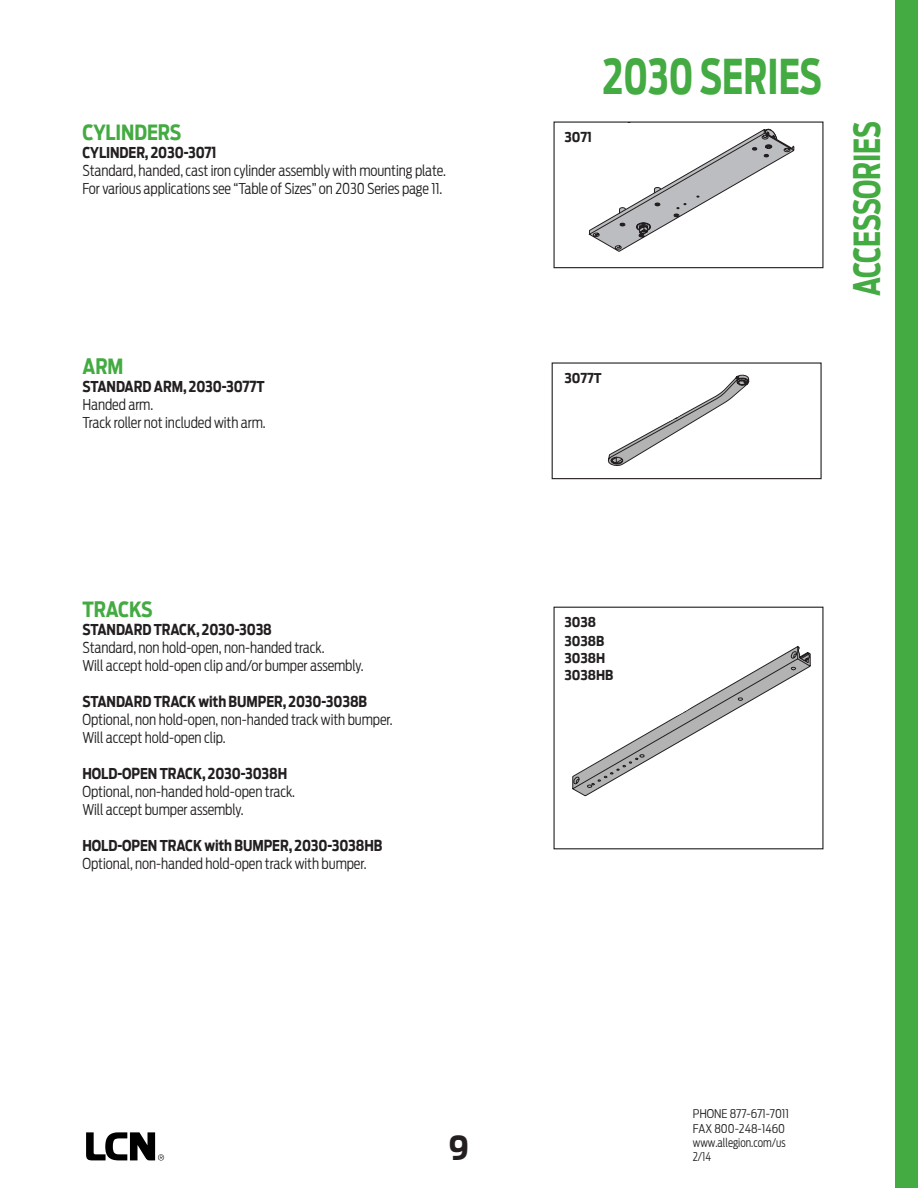
<style>
.page{position:relative;width:918px;height:1188px;background:#fff}
.page>*{position:absolute;margin:0;border:0;box-sizing:border-box;transform-origin:0 0}
.t1{font:700 48px "Antenna Cond";color:#44aa42;scale:.8 1}
.t2{font:700 36px "Antenna Cond";letter-spacing:-.015em;color:#44aa42;scale:.8 1}
.t3{font:700 33px "Antenna Cond";color:#231f20}
.t4{font:700 21px "Antenna Cond";letter-spacing:-.005em;color:#44aa42;scale:.94 1}
.t5{font:300 15px/18px "Antenna Cond";letter-spacing:-.005em;color:#231f20;scale:.94 1}
.t6{font:700 15px "Antenna Cond";letter-spacing:-.005em;color:#231f20;scale:.94 1}
.t7{font:700 13.5px/17.2px "Antenna Cond";color:#231f20}
.t8{font:300 12px/14.4px "Antenna Cond";color:#231f20}
.t9{font:300 12px "Antenna Cond";color:#231f20;scale:.9 1}
</style>
<div class="page">
<div style="left:895px;top:0;width:23px;height:1188px;background:#44aa42"></div>
<svg style="left:86px;top:1132px;width:78px;height:29px"></svg>
<svg style="left:607px;top:374px;width:143px;height:92px"></svg>
<div style="left:552px;top:362px;width:270px;height:117px;border:1px solid #231f20"></div>
<svg style="left:572px;top:646px;width:239px;height:151px"></svg>
<div style="left:554px;top:607px;width:270px;height:242px;border:1px solid #231f20"></div>
<svg style="left:588px;top:128px;width:207px;height:124px"></svg>
<div style="left:554px;top:122px;width:270px;height:146px;border:1px solid #231f20"></div>
<h3 class="t4" style="left:82px;top:120px;width:107px">CYLINDERS</h3>
<p class="t6" style="left:82px;top:143px;width:144px">CYLINDER, 2030-3071</p>
<p class="t5" style="left:82px;top:161px;width:388px">Standard, handed, cast iron cylinder assembly with mounting plate.<br>For various applications see “Table of Sizes” on 2030 Series page 11.</p>
<h3 class="t4" style="left:82px;top:354px;width:45px">ARM</h3>
<p class="t6" style="left:82px;top:377px;width:195px">STANDARD ARM, 2030-3077T</p>
<p class="t5" style="left:82px;top:395px;width:196px">Handed arm.<br>Track roller not included with arm.</p>
<h3 class="t4" style="left:82px;top:597px;width:76px">TRACKS</h3>
<p class="t6" style="left:82px;top:620px;width:203px">STANDARD TRACK, 2030-3038</p>
<p class="t5" style="left:82px;top:638px;width:301px">Standard, non hold-open, non-handed track.<br>Will accept hold-open clip and/or bumper assembly.</p>
<p class="t6" style="left:82px;top:692px;width:304px">STANDARD TRACK with BUMPER, 2030-3038B</p>
<p class="t5" style="left:82px;top:710px;width:332px">Optional, non hold-open, non-handed track with bumper.<br>Will accept hold-open clip.</p>
<p class="t6" style="left:82px;top:764px;width:219px">HOLD-OPEN TRACK, 2030-3038H</p>
<p class="t5" style="left:82px;top:782px;width:228px">Optional, non-handed hold-open track.<br>Will accept bumper assembly.</p>
<p class="t6" style="left:82px;top:836px;width:321px">HOLD-OPEN TRACK with BUMPER, 2030-3038HB</p>
<p class="t5" style="left:82px;top:854px;width:304px">Optional, non-handed hold-open track with bumper.</p>
<h3 class="t3" style="left:449px;top:1129px;width:22px">9</h3>
<h1 class="t1" style="left:603px;top:48px;width:276px">2030 SERIES</h1>
<p class="t7" style="left:564px;top:129px;width:29px">3071</p>
<h2 class="t2" style="left:846px;top:296px;width:220px;rotate:-90deg">ACCESSORIES</h2>
<p class="t7" style="left:564px;top:370px;width:39px">3077T</p>
<p class="t7" style="left:564px;top:614px;width:33px">3038</p>
<p class="t7" style="left:564px;top:649px;width:51px">3038H<br>3038HB</p>
<p class="t7" style="left:564px;top:632px;width:41px">3038B</p>
<p class="t8" style="left:693px;top:1107px;width:98px">PHONE 877-671-7011<br>FAX 800-248-1460 www.allegion.com/us</p>
<p class="t9" style="left:693px;top:1150px;width:22px">2/14</p>
</div>
